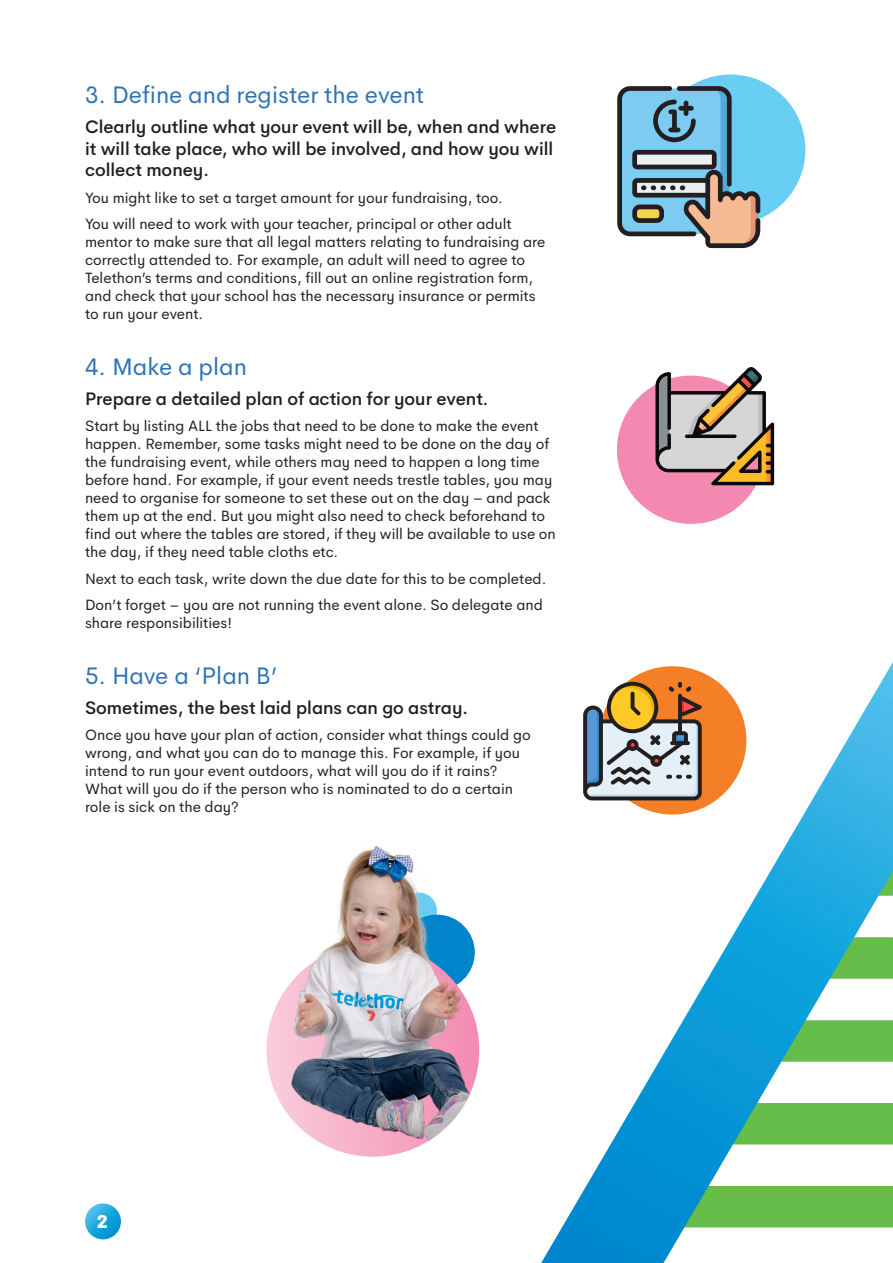
<style>
.page{position:relative;width:893px;height:1263px;background:#fff}
.page>*{position:absolute;margin:0;border:0;box-sizing:border-box;transform-origin:0 0}
.t1{font:24px "Hey Wow";color:#2e74b5}
.Feature_Para{font:500 18px/21.6px "Hey Wow";color:#231f20}
.t2{font:800 18px "Hey Wow";color:#fff}
.Body_Copy{font:15px/18px "Hey Wow";color:#231f20}
</style>
<div class="page">
<svg style="left:85px;top:1203px;width:36px;height:36px"></svg>
<svg style="left:541px;top:662px;width:352px;height:601px"></svg>
<div style="left:655px;top:75px;width:150px;height:150px;background:#68cef3;border-radius:50%"></div>
<div style="left:617px;top:376px;width:148px;height:148px;background:#f388b0;border-radius:50%"></div>
<div style="left:598px;top:666px;width:148px;height:148px;background:#f47f26;border-radius:50%"></div>
<svg style="left:617px;top:86px;width:143px;height:162px"></svg>
<svg style="left:583px;top:682px;width:119px;height:118px;background:#aa9f8d"></svg>
<svg style="left:655px;top:367px;width:119px;height:118px"></svg>
<div style="left:266px;top:944px;width:213px;height:213px;background:#f9c9d8;border-radius:106px"></div>
<img style="left:288px;top:846px;width:192px;height:311px">
<p class="t1" style="left:85px;top:76px;width:341px">3. Define and register the event</p>
<p class="Feature_Para" style="left:85px;top:115px;width:473px">Clearly outline what your event will be, when and where it will take place, who will be involved, and how you will collect money.</p>
<p class="Body_Copy" style="left:85px;top:187px;width:419px">You might like to set a target amount for your fundraising, too.</p>
<p class="Body_Copy" style="left:85px;top:214px;width:462px">You will need to work with your teacher, principal or other adult mentor to make sure that all legal matters relating to fundraising are correctly attended to. For example, an adult will need to agree to Telethon’s terms and conditions, fill out an online registration form, and check that your school has the necessary insurance or permits to run your event.</p>
<p class="t1" style="left:85px;top:347px;width:163px">4. Make a plan</p>
<p class="Feature_Para" style="left:85px;top:386px;width:405px">Prepare a detailed plan of action for your event.</p>
<p class="Body_Copy" style="left:85px;top:416px;width:472px">Start by listing ALL the jobs that need to be done to make the event happen. Remember, some tasks might need to be done on the day of the fundraising event, while others may need to happen a long time before hand. For example, if your event needs trestle tables, you may need to organise for someone to set these out on the day – and pack them up at the end. But you might also need to check beforehand to find out where the tables are stored, if they will be available to use on the day, if they need table cloths etc.</p>
<p class="Body_Copy" style="left:85px;top:568px;width:463px">Next to each task, write down the due date for this to be completed.</p>
<p class="Body_Copy" style="left:85px;top:595px;width:459px">Don’t forget – you are not running the event alone. So delegate and share responsibilities!</p>
<p class="t1" style="left:85px;top:656px;width:194px">5. Have a ‘Plan B’</p>
<p class="Feature_Para" style="left:85px;top:695px;width:385px">Sometimes, the best laid plans can go astray.</p>
<p class="Body_Copy" style="left:85px;top:725px;width:447px">Once you have your plan of action, consider what things could go wrong, and what you can do to manage this. For example, if you intend to run your event outdoors, what will you do if it rains?<br>What will you do if the person who is nominated to do a certain role is sick on the day?</p>
<p class="t2" style="left:97px;top:1206px;width:13px">2</p>
</div>
